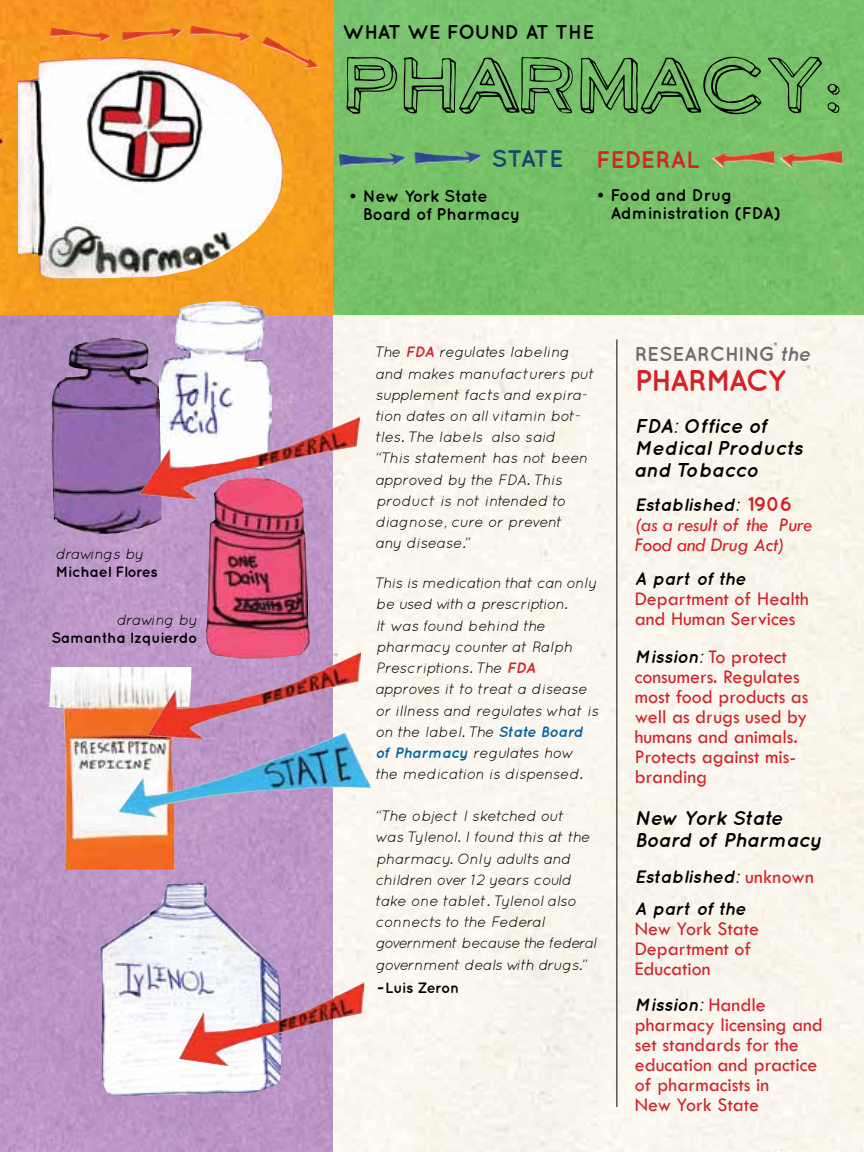
<style>
.page{position:relative;width:864px;height:1152px;background:#fff}
.page>*{position:absolute;margin:0;border:0;box-sizing:border-box;transform-origin:0 0}
.t1{font:84px "Neo Retro Draw";letter-spacing:-.02em;color:#000}
.t2{font:700 30px "Quicksand";letter-spacing:-.05em;color:#d2232a}
.t3{font:700 24px "Quicksand";color:#d2232a}
.t4{font:700 24px "Quicksand";color:#1d446e}
.t5{font:20px/20px "Tw Cen";color:#d2232a}
.t6{font:italic 700 20px/22px "Quicksand";color:#000}
.t7{font:italic 20px/20px "Tw Cen";letter-spacing:-.01em;color:#d2232a}
.t8{font:700 20px "Quicksand";letter-spacing:-.02em;color:#000}
.t9{font:700 20px "Quicksand";color:#6d6e71}
.t10{font:italic 700 18px/32px "Quicksand";color:#000}
.t11{font:italic 700 18px "Quicksand";letter-spacing:-.025em;color:#000}
.t12{font:700 16.8px/18px "Quicksand";letter-spacing:-.01em;color:#000}
.t13{font:italic 15px/21.2px "Quicksand";letter-spacing:-.02em;color:#000}
.t14{font:italic 15px/21.2px "Quicksand";color:#000}
.t15{font:700 15px "Quicksand";letter-spacing:-.02em;color:#000}
.s1{font-size:58.4px}
.s2{font-weight:700;color:#d2232a}
.s3{font-weight:700;color:#0064a9}
.s4{font-family:"Consolas";font-style:italic;font-size:17.4px}
.s5{font-style:italic}
.s6{font-style:normal;font-size:20px;color:#d2232a}
.s7{font-family:"Quicksand";font-weight:700;font-style:italic;font-size:18px;color:#000}
.s8{font-family:"Tw Cen";font-weight:400;font-style:normal;font-size:20px;color:#d2232a}
</style>
<div class="page">
<div style="left:333px;top:314px;width:531px;height:838px;background:#fbf7ed"></div>
<img style="left:0;top:314px;width:333px;height:838px">
<div style="left:333px;top:0;width:531px;height:314px;background:#77c169"></div>
<img style="left:0;top:0;width:333px;height:314px">
<img style="left:18px;top:58px;width:186px;height:221px">
<img style="left:49px;top:667px;width:142px;height:203px">
<img style="left:206px;top:478px;width:40px;height:149px">
<img style="left:276px;top:652px;width:84px;height:37px">
<img style="left:153px;top:740px;width:175px;height:55px">
<img style="left:262px;top:45px;width:33px;height:13px">
<img style="left:50px;top:36px;width:45px;height:2px">
<img style="left:153px;top:28px;width:19px;height:4px">
<img style="left:190px;top:34px;width:34px;height:2px">
<hr style="left:617px;top:339px;width:1px;height:768px;background:#000">
<img style="left:711px;top:151px;width:63px;height:8px">
<img style="left:780px;top:151px;width:62px;height:8px">
<img style="left:105px;top:883px;width:92px;height:61px">
<img style="left:186px;top:982px;width:177px;height:63px">
<img style="left:430px;top:151px;width:39px;height:6px">
<img style="left:355px;top:153px;width:38px;height:6px">
<img style="left:151px;top:301px;width:121px;height:170px">
<img style="left:56px;top:338px;width:56px;height:48px">
<img style="left:247px;top:417px;width:112px;height:40px">
<p class="t14" style="left:56px;top:543px;width:90px">drawings by</p>
<p class="t15" style="left:56px;top:563px;width:103px">Michael Flores</p>
<p class="t14" style="left:117px;top:609px;width:82px">drawing by</p>
<p class="t15" style="left:52px;top:628px;width:147px">Samantha Izquierdo</p>
<h3 class="t8" style="left:342px;top:20px;width:253px">What we found at the</h3>
<h1 class="t1" style="left:342px;top:40px;width:502px">PHARMACY<span class="s1">:</span></h1>
<h3 class="t4" style="left:492px;top:144px;width:15px">Stat</h3>
<h3 class="t4" style="left:549px;top:144px;width:16px">e</h3>
<h3 class="t3" style="left:596px;top:145px;width:105px">Federal</h3>
<p class="t12" style="left:363px;top:187px;width:159px;text-indent:-14px">• N ew York State<br>Board of Pharmacy</p>
<p class="t12" style="left:610px;top:186px;width:172px;text-indent:-14px">• Food and Drug<br>Administration (FDA)</p>
<p class="t14" style="left:376px;top:341px;width:221px">The <span class="s2">FDA</span> regulates labeling and makes manufacturers put supplement facts and expira&shy;tion dates on all vitamin bot&shy;tles. The labels also said<br>“This statement has not been approved by the FDA. This product is not intended to diagnose, cure or prevent<br>any disease.”</p>
<p class="t13" style="left:376px;top:572px;width:225px">This is medication that can only be used with a prescription.<br>It was found behind the pharmacy counter at Ralph<br>Prescriptions. The <span class="s2">FDA </span>approves it to treat a disease or illness and regulates what is on the label. The <span class="s3">State Board of Pharmacy</span> regulates how the medication is dispensed.</p>
<p class="t13" style="left:376px;top:805px;width:222px">“The object I sketched out<br>was Tylenol. I found this at the pharmacy. Only adults and children over 12 years could take one tablet. Tylenol also connects to the Federal government because the federal government deals with drugs.”</p>
<p class="t15" style="left:376px;top:979px;width:85px"><span class="s4">-</span>Luis Zeron</p>
<h3 class="t9" style="left:635px;top:342px;width:178px">Researching <span class="s5">the</span></h3>
<h2 class="t2" style="left:635px;top:362px;width:131px">PHARMACY</h2>
<h3 class="t6" style="left:635px;top:415px;width:170px">FDA: Office of<br>Medical Products and Tobacco</h3>
<p class="t10" style="left:635px;top:488px;width:159px">Established: <span class="s6">1906</span></p>
<h3 class="t7" style="left:635px;top:515px;width:179px">(as a result of the Pure<br>Food and Drug Act)</h3>
<p class="t11" style="left:635px;top:568px;width:113px">A part of the</p>
<h3 class="t5" style="left:635px;top:589px;width:176px">Department of Health and Human Services</h3>
<h3 class="t5" style="left:635px;top:647px;width:175px"><span class="s7">Mission:</span> To protect consumers. Regulates most food products as well as drugs used by humans and animals.<br>Protects against mis&shy;branding</h3>
<h3 class="t6" style="left:635px;top:807px;width:189px">New York State<br>Board of Pharmacy</h3>
<p class="t10" style="left:635px;top:861px;width:181px">Established: <span class="s8">unknown<br></span>A part of the</p>
<h3 class="t5" style="left:635px;top:919px;width:126px">New York State<br>Department of<br>Education</h3>
<p class="t10" style="left:635px;top:989px;width:132px">Mission: <span class="s8">Handle</span></p>
<h3 class="t5" style="left:635px;top:1015px;width:190px">pharmacy licensing and set standards for the education and practice of pharmacists in<br>New York State</h3>
</div>
